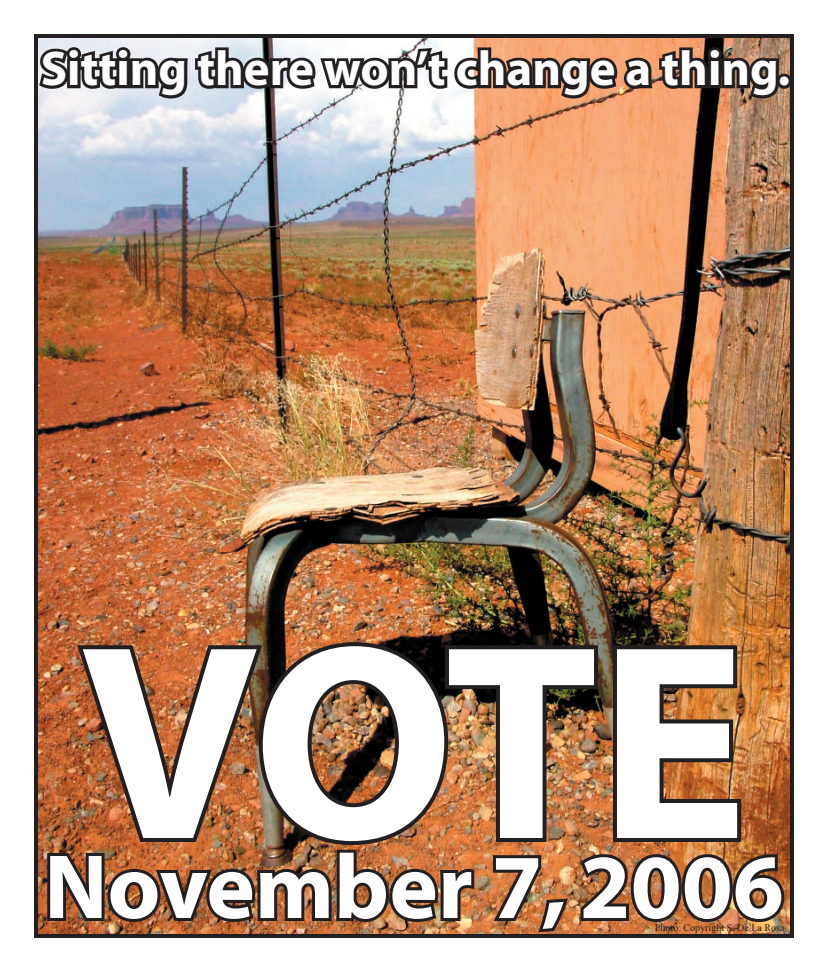
<style>
.page{position:relative;width:828px;height:972px;background:#fff}
.page>*{position:absolute;margin:0;border:0;box-sizing:border-box;transform-origin:0 0}
.t1{font:700 280px "Myriad";color:#fff}
.t2{font:700 92px "Myriad";color:#fff}
.t3{font:700 49px "Myriad";color:#fff}
.t4{font:10px "Times New Roman";color:#231f20}
</style>
<div class="page">
<img style="left:39px;top:39px;width:750px;height:894px">
<div style="left:34px;top:34px;width:760px;height:904px;border:4px solid #231f20"></div>
<svg style="left:35px;top:44px;width:748px;height:57px"></svg>
<div style="left:777px;top:74px;width:15px;height:15px;border:6px solid #231f20;border-radius:50%"></div>
<img style="left:72px;top:639px;width:183px;height:208px">
<img style="left:255px;top:638px;width:197px;height:209px">
<img style="left:441px;top:641px;width:48px;height:205px">
<img style="left:44px;top:847px;width:433px;height:79px">
<img style="left:489px;top:641px;width:298px;height:295px">
<p class="t3" style="left:41px;top:44px;width:751px">Sitting there won’t change a thing.</p>
<h1 class="t1" style="left:80px;top:600px;width:669px">VOTE</h1>
<h2 class="t2" style="left:44px;top:840px;width:741px">November 7, 2006</h2>
<p class="t4" style="left:655px;top:921px;width:131px">Photo: Copyright S. De La Rosa</p>
</div>
